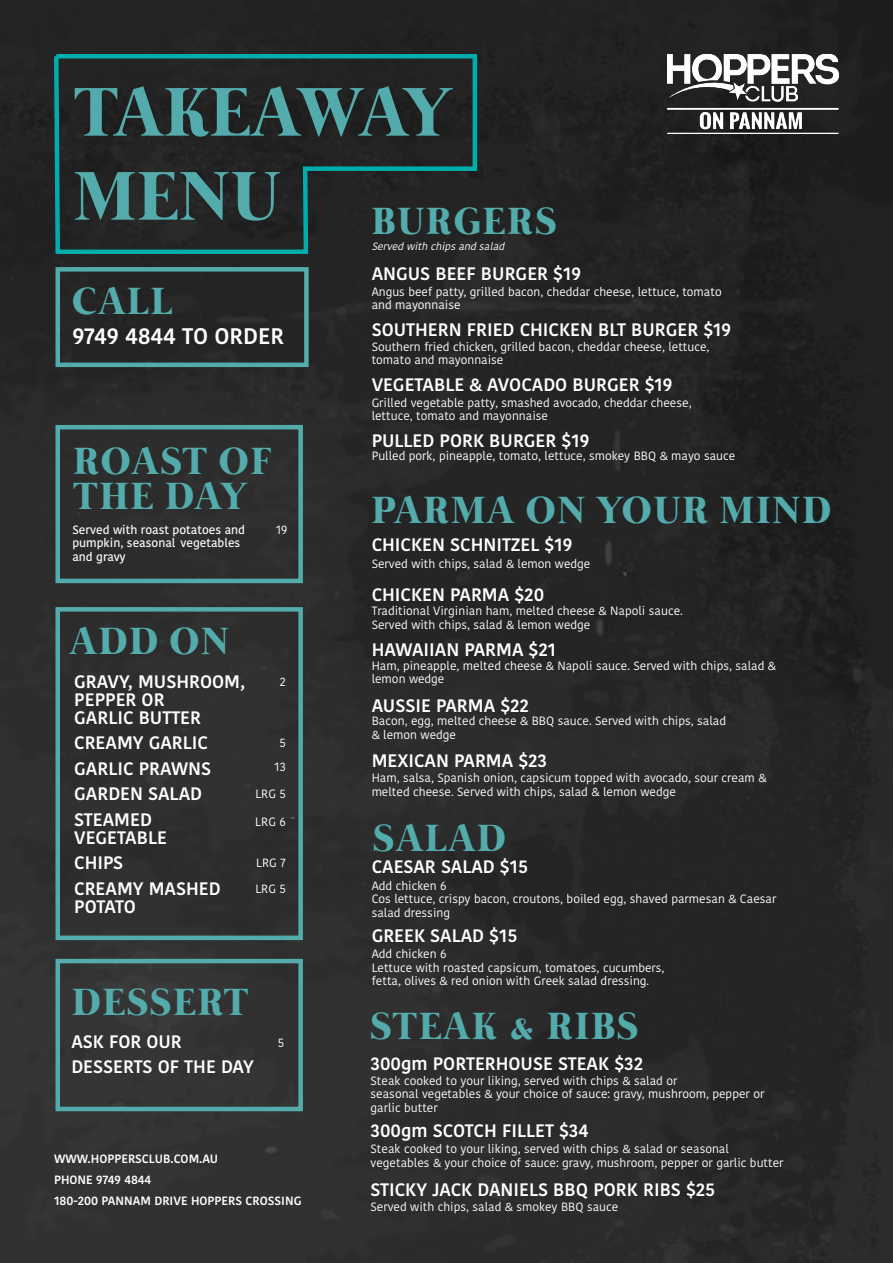
<style>
.page{position:relative;width:893px;height:1263px;background:#fff}
.page>*{position:absolute;margin:0;border:0;box-sizing:border-box;transform-origin:0 0}
.t1{font:700 70.5px "Mermaid";letter-spacing:-.02em;color:#54abab}
.t2{font:700 70.5px "Mermaid";letter-spacing:.03em;color:#54abab}
.t3{font:700 39px/34.5px "Mermaid";letter-spacing:.06em;color:#54abab}
.t4{font:600 22.5px "Kohinoor Devanagari";color:#fff}
.t5{font:600 18px/25.5px "Kohinoor Devanagari";color:#fff}
.t6{font:12px/13.5px "Kohinoor Devanagari";color:#fff}
.t7{font:600 12px "Kohinoor Devanagari";color:#fff}
.t8{font:500 12px/13.5px "Kohinoor Devanagari";color:#fff}
.t9{font:italic 10.5px "Kohinoor Devanagari";color:#fff}
</style>
<div class="page">
<img style="left:0;top:0;width:893px;height:1263px">
<div style="left:56px;top:425px;width:247px;height:158px;border:4px solid #54abab"></div>
<img style="left:667px;top:54px;width:172px;height:80px">
<div style="left:56px;top:959px;width:247px;height:152px;border:4px solid #54abab"></div>
<div style="left:56px;top:607px;width:247px;height:333px;border:4px solid #54abab"></div>
<svg style="left:52px;top:52px;width:427px;height:204px;background:#202b2a"></svg>
<div style="left:56px;top:267px;width:253px;height:100px;border:4px solid #54abab"></div>
<p class="t1" style="left:74px;top:72px;width:377px">TAKEAWAY</p>
<p class="t2" style="left:74px;top:156px;width:206px">MENU</p>
<p class="t3" style="left:372px;top:207px;width:186px">BURGERS</p>
<p class="t9" style="left:372px;top:240px;width:138px">Servedwithchipsandsalad</p>
<p class="t3" style="left:72px;top:287px;width:101px">CALL</p>
<p class="t4" style="left:72px;top:323px;width:213px">9749 4844 TO ORDER</p>
<p class="t3" style="left:73px;top:447px;width:199px">ROAST OF<br>THE DAY</p>
<p class="t8" style="left:72px;top:523px;width:174px">Served with roast potatoes and pumpkin, seasonal vegetables and gravy</p>
<p class="t6" style="left:276px;top:523px;width:13px">19</p>
<p class="t3" style="left:70px;top:627px;width:160px">ADD ON</p>
<p class="t5" style="left:74px;top:672px;width:172px;line-height:18px">GRAVY, MUSHROOM,<br>PEPPER OR</p>
<p class="t5" style="left:74px;top:705px;width:128px">GARLIC BUTTER</p>
<p class="t5" style="left:74px;top:730px;width:135px">CREAMY GARLIC</p>
<p class="t5" style="left:74px;top:756px;width:138px">GARLIC PRAWNS</p>
<p class="t5" style="left:74px;top:781px;width:129px">GARDEN SALAD</p>
<p class="t5" style="left:74px;top:807px;width:79px">STEAMED</p>
<p class="t5" style="left:74px;top:825px;width:94px">VEGETABLE</p>
<p class="t5" style="left:74px;top:850px;width:51px">CHIPS</p>
<p class="t5" style="left:74px;top:876px;width:148px">CREAMY MASHED</p>
<p class="t5" style="left:74px;top:894px;width:63px">POTATO</p>
<p class="t6" style="left:280px;top:675px;width:7px">2</p>
<p class="t6" style="left:279px;top:736px;width:8px">5</p>
<p class="t6" style="left:275px;top:760px;width:13px">13</p>
<p class="t6" style="left:255px;top:787px;width:32px">LRG 5</p>
<p class="t6" style="left:255px;top:815px;width:32px">LRG 6</p>
<p class="t6" style="left:256px;top:856px;width:31px">LRG 7</p>
<p class="t6" style="left:255px;top:882px;width:32px">LRG 5</p>
<p class="t3" style="left:72px;top:988px;width:177px">DESSERT</p>
<p class="t5" style="left:71px;top:1028px;width:184px">ASK FOR OUR<br>DESSERTS OF THE DAY</p>
<p class="t6" style="left:278px;top:1036px;width:8px">5</p>
<p class="t7" style="left:54px;top:1151px;width:166px">WWW.HOPPERSCLUB.COM.AU</p>
<p class="t7" style="left:54px;top:1172px;width:99px">PHONE 9749 4844</p>
<p class="t7" style="left:54px;top:1193px;width:249px">180-200 PANNAM DRIVE HOPPERS CROSSING</p>
<p class="t5" style="left:372px;top:261px;width:211px">ANGUS BEEF BURGER $19</p>
<p class="t5" style="left:372px;top:317px;width:361px">SOUTHERN FRIED CHICKEN BLT BURGER $19</p>
<p class="t5" style="left:372px;top:372px;width:302px">VEGETABLE &amp; AVOCADO BURGER $19</p>
<p class="t5" style="left:372px;top:428px;width:219px">PULLED PORK BURGER $19</p>
<p class="t6" style="left:372px;top:285px;width:352px">Angus beef patty, grilled bacon, cheddar cheese, lettuce, tomato and mayonnaise</p>
<p class="t6" style="left:372px;top:340px;width:339px">Southern fried chicken, grilled bacon, cheddar cheese, lettuce, tomato and mayonnaise</p>
<p class="t6" style="left:372px;top:396px;width:321px">Grilled vegetable patty, smashed avocado, cheddar cheese, lettuce, tomato and mayonnaise</p>
<p class="t6" style="left:372px;top:449px;width:365px">Pulled pork, pineapple, tomato, lettuce, smokey BBQ &amp; mayo sauce</p>
<p class="t3" style="left:372px;top:496px;width:461px">PARMA ON YOUR MIND</p>
<p class="t5" style="left:372px;top:532px;width:202px">CHICKEN SCHNITZEL $19</p>
<p class="t5" style="left:372px;top:582px;width:174px">CHICKEN PARMA $20</p>
<p class="t5" style="left:372px;top:637px;width:186px">HAWAIIAN PARMA $21</p>
<p class="t5" style="left:372px;top:693px;width:159px">AUSSIE PARMA $22</p>
<p class="t5" style="left:372px;top:748px;width:177px">MEXICAN PARMA $23</p>
<p class="t6" style="left:372px;top:557px;width:220px">Served with chips, salad &amp; lemon wedge</p>
<p class="t6" style="left:372px;top:604px;width:313px">Traditional Virginian ham, melted cheese &amp; Napoli sauce.<br>Served with chips, salad &amp; lemon wedge</p>
<p class="t6" style="left:372px;top:659px;width:406px">Ham, pineapple, melted cheese &amp; Napoli sauce. Served with chips, salad &amp; lemon wedge</p>
<p class="t6" style="left:372px;top:714px;width:356px">Bacon, egg, melted cheese &amp; BBQ sauce. Served with chips, salad &amp; lemon wedge</p>
<p class="t6" style="left:372px;top:771px;width:396px">Ham, salsa, Spanish onion, capsicum topped with avocado, sour cream &amp; melted cheese. Served with chips, salad &amp; lemon wedge</p>
<p class="t3" style="left:373px;top:824px;width:134px">SALAD</p>
<p class="t5" style="left:372px;top:854px;width:158px">CAESAR SALAD $15</p>
<p class="t6" style="left:372px;top:879px;width:76px">Add chicken 6</p>
<p class="t6" style="left:372px;top:892px;width:406px">Cos lettuce, crispy bacon, croutons, boiled egg, shaved parmesan &amp; Caesar salad dressing</p>
<p class="t6" style="left:372px;top:947px;width:76px">Add chicken 6</p>
<p class="t6" style="left:372px;top:961px;width:294px">Lettuce with roasted capsicum, tomatoes, cucumbers, fetta, olives &amp; red onion with Greek salad dressing.</p>
<p class="t5" style="left:372px;top:923px;width:147px">GREEK SALAD $15</p>
<p class="t3" style="left:371px;top:1011px;width:269px">STEAK &amp; RIBS</p>
<p class="t5" style="left:371px;top:1051px;width:274px">300gm PORTERHOUSE STEAK $32</p>
<p class="t6" style="left:371px;top:1074px;width:395px">Steak cooked to your liking, served with chips &amp; salad or<br>seasonal vegetables &amp; your choice of sauce: gravy, mushroom, pepper or garlic butter</p>
<p class="t5" style="left:371px;top:1118px;width:219px">300gm SCOTCH FILLET $34</p>
<p class="t5" style="left:371px;top:1177px;width:346px">STICKY JACK DANIELS BBQ PORK RIBS $25</p>
<p class="t6" style="left:371px;top:1142px;width:414px">Steak cooked to your liking, served with chips &amp; salad or seasonal vegetables &amp; your choice of sauce: gravy, mushroom, pepper or garlic butter</p>
<p class="t6" style="left:371px;top:1200px;width:249px">Served with chips, salad &amp; smokey BBQ sauce</p>
</div>
